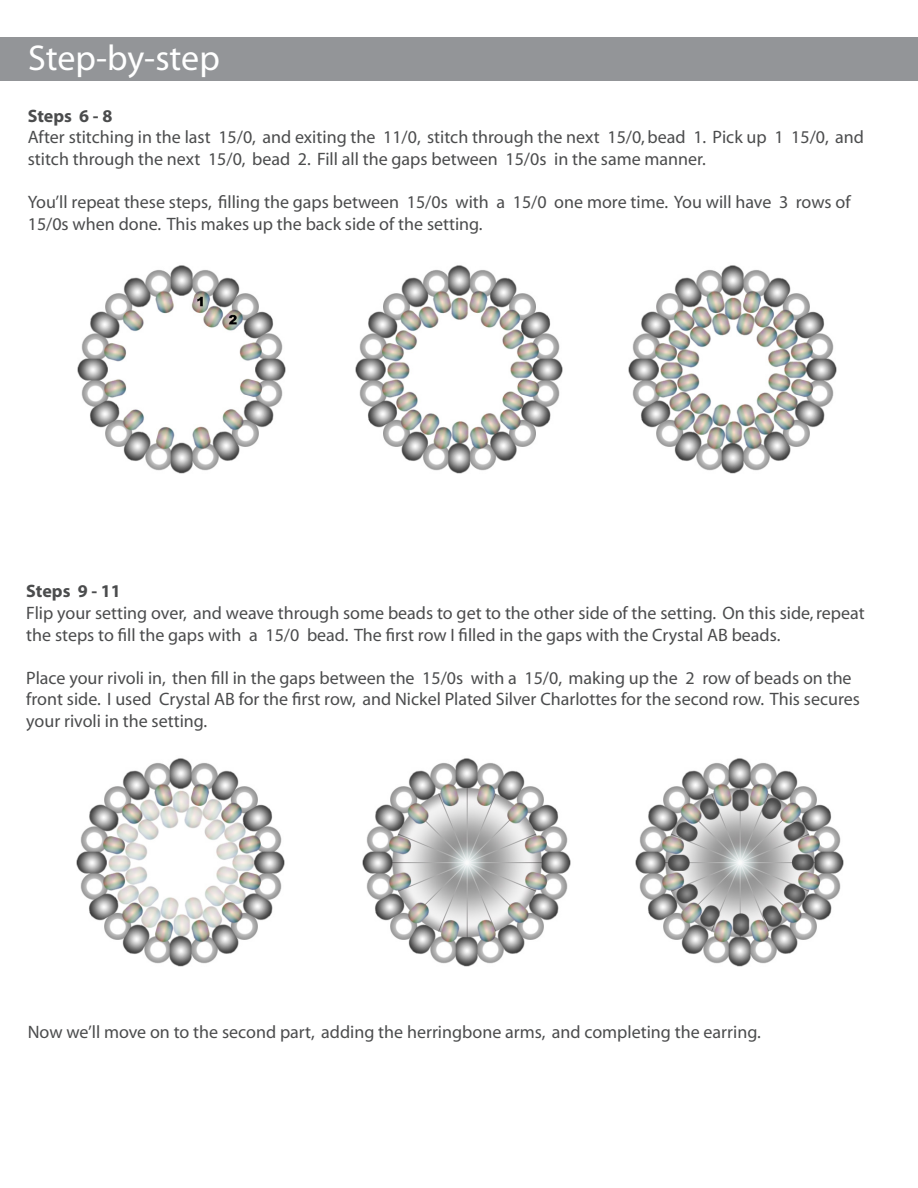
<style>
.page{position:relative;width:918px;height:1188px;background:#fff}
.page>*{position:absolute;margin:0;border:0;box-sizing:border-box;transform-origin:0 0}
.t1{font:36px "Myriad";letter-spacing:-.005em;color:#fff}
.t2{font:18px/21.6px "Myriad";color:#4b4c4d}
.t3{font:700 18px "Myriad";color:#4b4c4d}
</style>
<div class="page">
<div style="left:0;top:38px;width:918px;height:43px;background:#939598"></div>
<img style="left:77px;top:265px;width:209px;height:209px">
<img style="left:355px;top:265px;width:208px;height:209px">
<img style="left:628px;top:265px;width:209px;height:209px">
<img style="left:76px;top:758px;width:209px;height:209px">
<img style="left:362px;top:758px;width:209px;height:209px">
<img style="left:635px;top:758px;width:209px;height:209px">
<p class="t1" style="left:28px;top:40px;width:193px">Step-by-step</p>
<p class="t3" style="left:28px;top:106px;width:86px">Steps 6 - 8</p>
<p class="t2" style="left:28px;top:127px;width:838px">After stitching in the last 15/0, and exiting the 11/0, stitch through the next 15/0, bead 1. Pick up 1 15/0, and stitch through the next 15/0, bead 2. Fill all the gaps between 15/0s in the same manner.</p>
<p class="t2" style="left:28px;top:192px;width:824px">You’ll repeat these steps, filling the gaps between 15/0s with a 15/0 one more time. You will have 3 rows of<br>15/0s when done. This makes up the back side of the setting.</p>
<p class="t3" style="left:26px;top:582px;width:96px">Steps 9 - 11</p>
<p class="t2" style="left:26px;top:603px;width:840px">Flip your setting over, and weave through some beads to get to the other side of the setting. On this side, repeat the steps to fill the gaps with a 15/0 bead. The first row I filled in the gaps with the Crystal AB beads.</p>
<p class="t2" style="left:26px;top:668px;width:835px">Place your rivoli in, then fill in the gaps between the 15/0s with a 15/0, making up the 2 row of beads on the front side. I used Crystal AB for the first row, and Nickel Plated Silver Charlottes for the second row. This secures your rivoli in the setting.</p>
<p class="t2" style="left:28px;top:1022px;width:735px">Now we’ll move on to the second part, adding the herringbone arms, and completing the earring.</p>
</div>
